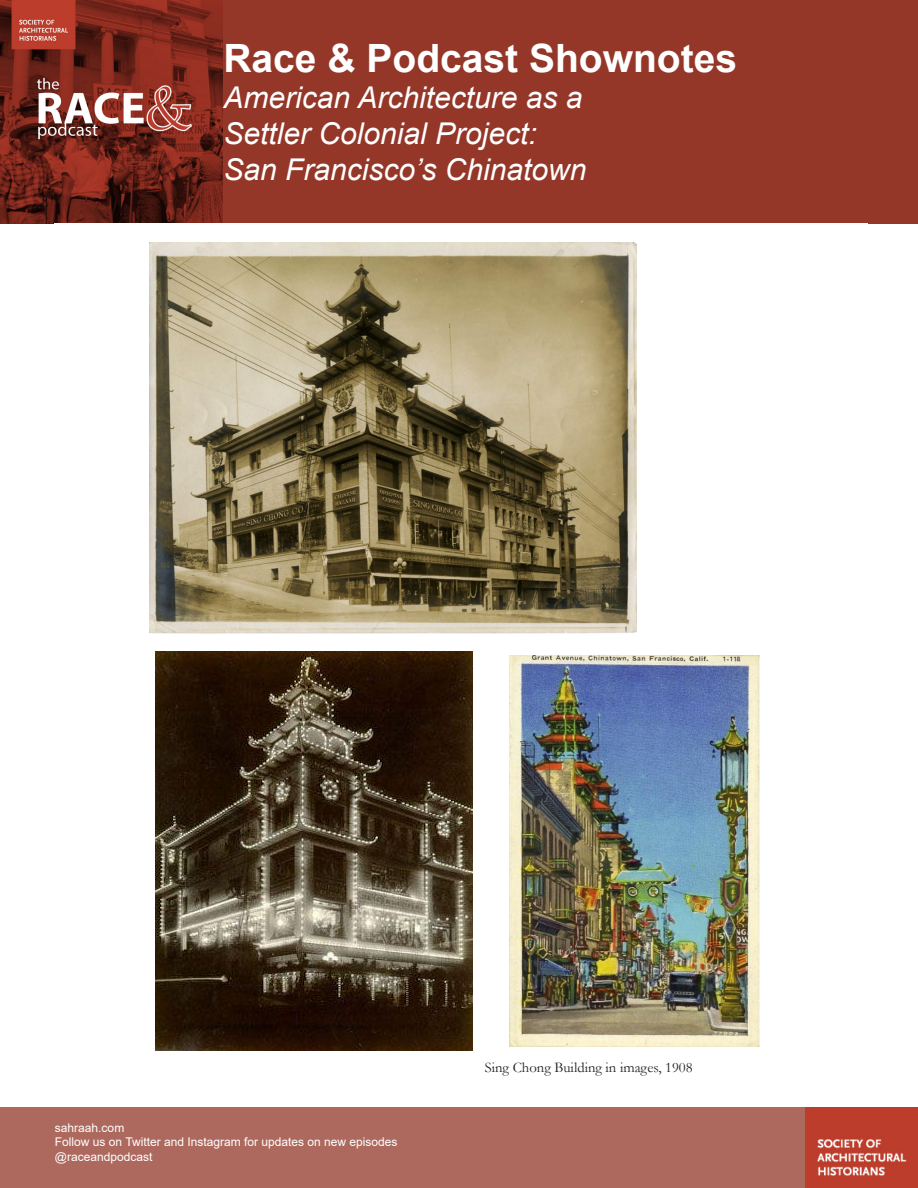
<style>
.page{position:relative;width:918px;height:1188px;background:#fff}
.page>*{position:absolute;margin:0;border:0;box-sizing:border-box;transform-origin:0 0}
.t1{font:700 39px "Arial";color:#fff}
.t2{font:italic 30px "Arial";color:#fff}
.t3{font:14.55px "Garamond";color:#231f20}
.t4{font:12px "Arial";color:#fff}
</style>
<div class="page">
<div style="left:1px;top:1107px;width:917px;height:81px;background:#ae695e"></div>
<img style="left:805px;top:1107px;width:113px;height:81px">
<img style="left:0;top:0;width:223px;height:223px">
<div style="left:223px;top:0;width:695px;height:223px;background:#943729"></div>
<img style="left:150px;top:242px;width:486px;height:391px">
<img style="left:510px;top:655px;width:250px;height:391px">
<img style="left:156px;top:651px;width:317px;height:399px">
<p class="t1" style="left:223px;top:30px;width:515px">Race &amp; Podcast Shownotes</p>
<p class="t2" style="left:223px;top:78px;width:361px">American Architecture as a</p>
<p class="t2" style="left:223px;top:114px;width:315px">Settler Colonial Project:</p>
<p class="t2" style="left:223px;top:150px;width:364px">San Francisco’s Chinatown</p>
<p class="t4" style="left:55px;top:1120px;width:71px">sahraah.com</p>
<p class="t4" style="left:55px;top:1134px;width:344px">Follow us on Twitter and Instagram for updates on new episodes</p>
<p class="t4" style="left:55px;top:1148px;width:99px">@raceandpodcast</p>
<p class="t3" style="left:485px;top:1057px;width:209px">Sing Chong Building in images, 1908</p>
</div>
